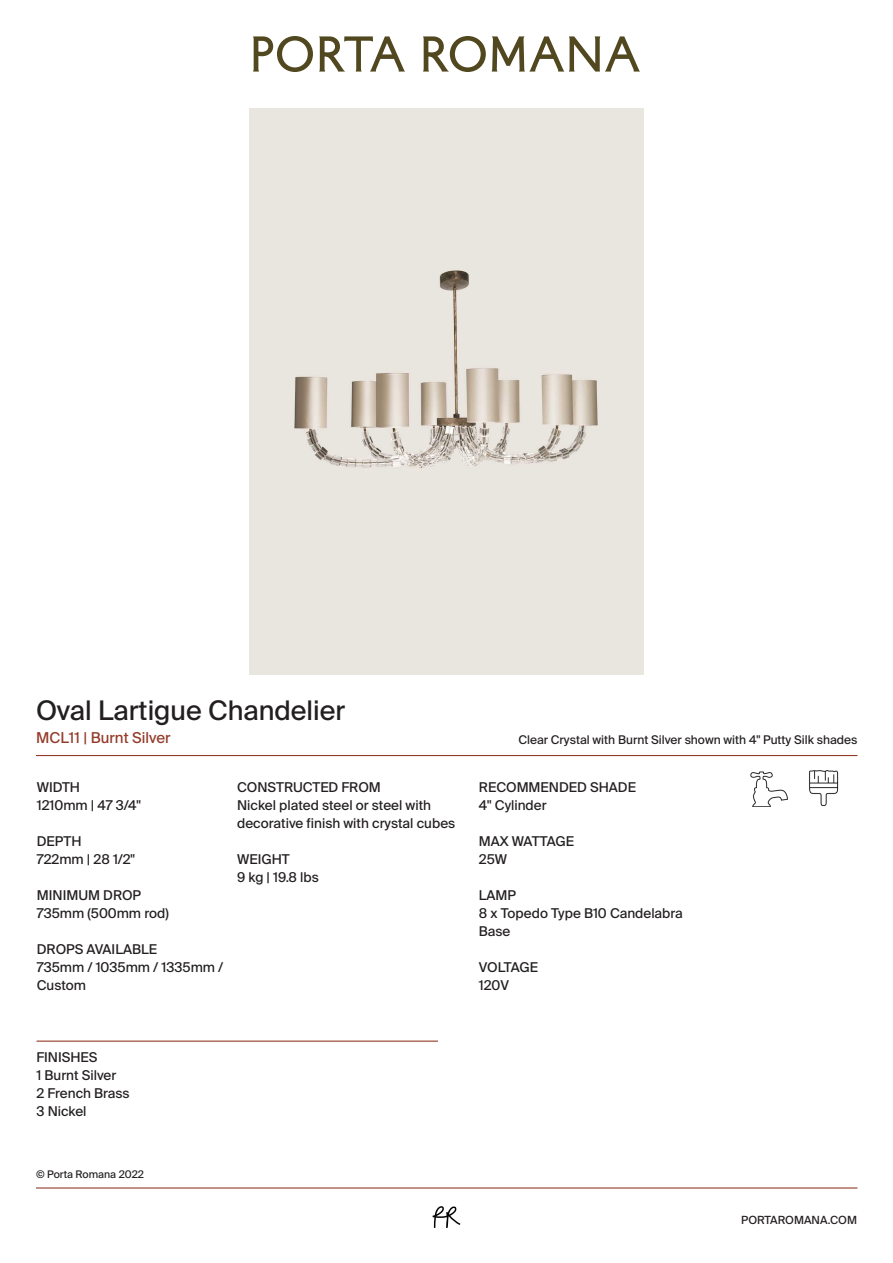
<style>
.page{position:relative;width:893px;height:1263px;background:#fff}
.page>*{position:absolute;margin:0;border:0;box-sizing:border-box;transform-origin:0 0}
.t1{font:27px "Suisse Intl";color:#231f20}
.t2{font:15px "Suisse Intl";color:#943b2a}
.t3{font:13.5px/18px "Suisse Intl";color:#231f20}
.t4{font:12px "Suisse Intl";color:#231f20}
.t5{font:11.25px "Suisse Intl";color:#231f20}
.t6{font:10.5px "Suisse Intl";color:#231f20}
</style>
<div class="page">
<hr style="left:36px;top:755px;width:821px;height:1px;background:#943b2a">
<img style="left:250px;top:108px;width:393px;height:566px">
<svg style="left:253px;top:36px;width:60px;height:36px"></svg>
<svg style="left:319px;top:36px;width:86px;height:36px"></svg>
<svg style="left:423px;top:36px;width:63px;height:36px"></svg>
<svg style="left:492px;top:36px;width:148px;height:36px"></svg>
<hr style="left:36px;top:1040px;width:402px;height:2px;background:#943b2a">
<svg style="left:433px;top:1206px;width:27px;height:22px"></svg>
<hr style="left:36px;top:1187px;width:821px;height:1px;background:#943b2a">
<img style="left:750px;top:772px;width:37px;height:35px">
<img style="left:809px;top:771px;width:30px;height:35px">
<h1 class="t1" style="left:36px;top:695px;width:311px">Oval Lartigue Chandelier</h1>
<p class="t2" style="left:36px;top:729px;width:136px">MCL11 | Burnt Silver</p>
<p class="t4" style="left:518px;top:733px;width:340px">Clear Crystal with Burnt Silver shown with 4" Putty Silk shades</p>
<p class="t3" style="left:37px;top:778px;width:106px">WIDTH<br>1210mm | 47 3/4"</p>
<p class="t3" style="left:37px;top:832px;width:100px">DEPTH<br>722mm | 28 1/2"</p>
<p class="t3" style="left:37px;top:886px;width:133px">MINIMUM DROP<br>735mm (500mm rod)</p>
<p class="t3" style="left:37px;top:940px;width:188px">DROPS AVAILABLE<br>735mm / 1035mm / 1335mm /<br>Custom</p>
<p class="t3" style="left:237px;top:778px;width:220px">CONSTRUCTED FROM<br>Nickel plated steel or steel with decorative finish with crystal cubes</p>
<p class="t3" style="left:237px;top:850px;width:83px">WEIGHT<br>9 kg | 19.8 lbs</p>
<p class="t3" style="left:479px;top:778px;width:159px">RECOMMENDED SHADE<br>4" Cylinder</p>
<p class="t3" style="left:479px;top:832px;width:97px">MAX WATTAGE<br>25W</p>
<p class="t3" style="left:479px;top:886px;width:205px">LAMP<br>8 x Topedo Type B10 Candelabra<br>Base</p>
<p class="t3" style="left:479px;top:958px;width:61px">VOLTAGE<br>120V</p>
<p class="t3" style="left:36px;top:1048px;width:95px">FINISHES<br>1 Burnt Silver<br>2 French Brass<br>3 Nickel</p>
<p class="t6" style="left:36px;top:1168px;width:109px">© Porta Romana 2022</p>
<p class="t5" style="left:741px;top:1213px;width:117px">PORTAROMANA.COM</p>
</div>
